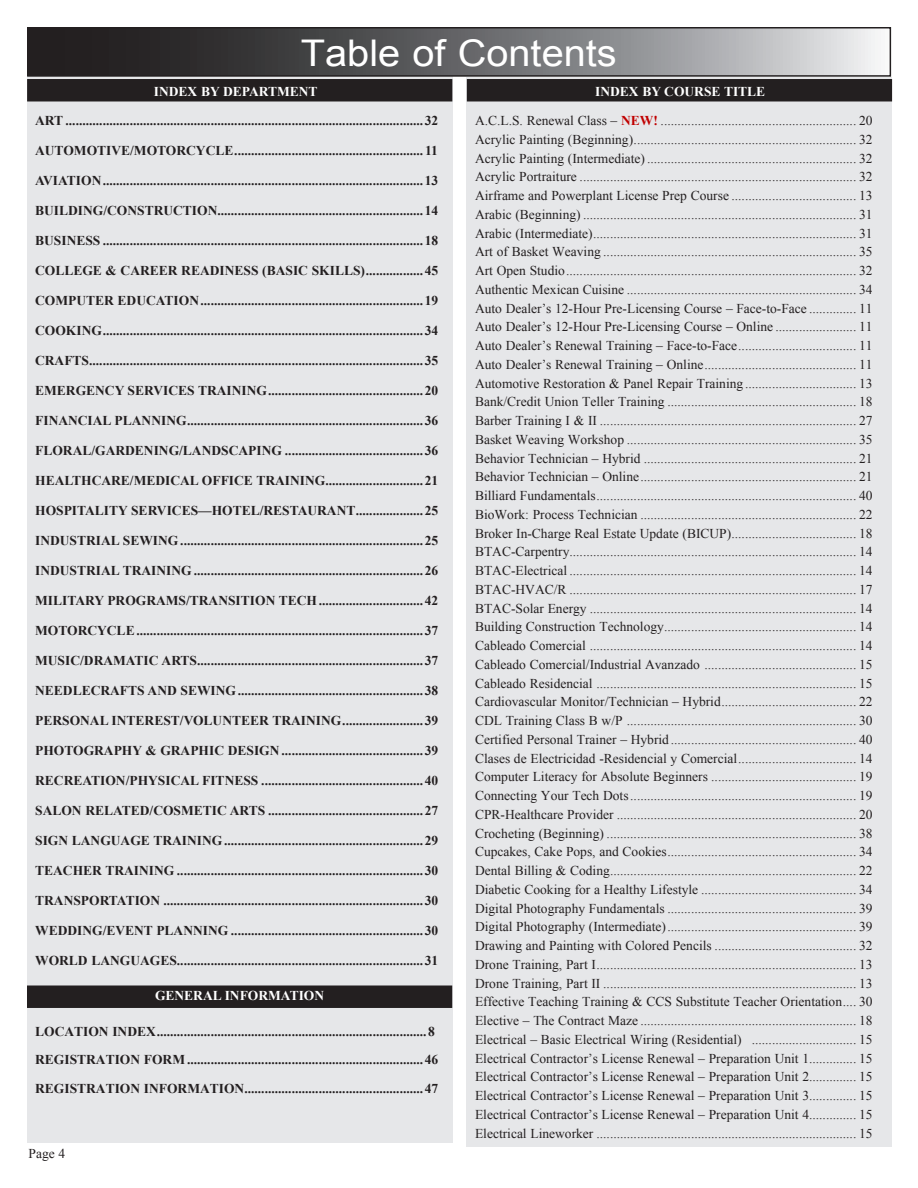
<style>
.page{position:relative;width:918px;height:1188px;background:#fff}
.page>*{position:absolute;margin:0;border:0;box-sizing:border-box;transform-origin:0 0}
.t1{font:36.75px "Arial";color:#fff;scale:1.08 1}
.t2{font:13.5px/18.8px "Times New Roman";color:#231f20;text-align:justify}
.t3{font:700 13.5px/28.5px "Times New Roman";color:#231f20}
.t4{font:700 13.5px "Times New Roman";color:#fff}
.s1{font-weight:700;color:#c00000}
</style>
<div class="page">
<div style="left:467px;top:77px;width:425px;height:1070px;background:#e6e7e9"></div>
<div style="left:27px;top:75px;width:425px;height:1068px;background:#e6e7e9"></div>
<svg style="left:30px;top:30px;width:848px;height:44px"></svg>
<div style="left:27px;top:27px;width:864px;height:50px;border:2px solid #231f20"></div>
<div style="left:28px;top:80px;width:424px;height:21px;background:#231f20"></div>
<div style="left:27px;top:79px;width:425px;height:22px;border:2px solid #231f20"></div>
<div style="left:28px;top:986px;width:424px;height:21px;background:#231f20"></div>
<div style="left:27px;top:986px;width:425px;height:22px;border:2px solid #231f20"></div>
<div style="left:468px;top:80px;width:423px;height:21px;background:#231f20"></div>
<div style="left:467px;top:79px;width:425px;height:22px;border:2px solid #231f20"></div>
<h1 class="t1" style="left:301px;top:29px;width:294px">Table of Contents</h1>
<p class="t4" style="left:154px;top:82px;width:165px">INDEX BY DEPARTMENT</p>
<p class="t4" style="left:595px;top:82px;width:172px">INDEX BY COURSE TITLE</p>
<p class="t3" style="left:35px;top:106px;width:405px">ART ..........................................................................................................32</p>
<p class="t3" style="left:35px;top:136px;width:404px">AUTOMOTIVE/MOTORCYCLE........................................................ 11</p>
<p class="t3" style="left:35px;top:166px;width:405px">AVIATION...............................................................................................13</p>
<p class="t3" style="left:35px;top:196px;width:405px">BUILDING/CONSTRUCTION.............................................................14</p>
<p class="t3" style="left:35px;top:226px;width:405px">BUSINESS ...............................................................................................18</p>
<p class="t3" style="left:35px;top:256px;width:405px">COLLEGE &amp; CAREER READINESS (BASIC SKILLS).................45</p>
<p class="t3" style="left:35px;top:286px;width:405px">COMPUTER EDUCATION..................................................................19</p>
<p class="t3" style="left:35px;top:316px;width:405px">COOKING...............................................................................................34</p>
<p class="t3" style="left:35px;top:346px;width:405px">CRAFTS...................................................................................................35</p>
<p class="t3" style="left:35px;top:376px;width:405px">EMERGENCY SERVICES TRAINING..............................................20</p>
<p class="t3" style="left:35px;top:406px;width:405px">FINANCIAL PLANNING......................................................................36</p>
<p class="t3" style="left:35px;top:436px;width:405px">FLORAL/GARDENING/LANDSCAPING .........................................36</p>
<p class="t3" style="left:35px;top:466px;width:405px">HEALTHCARE/MEDICAL OFFICE TRAINING.............................21</p>
<p class="t3" style="left:35px;top:496px;width:405px">HOSPITALITY SERVICES—HOTEL/RESTAURANT....................25</p>
<p class="t3" style="left:35px;top:526px;width:405px">INDUSTRIAL SEWING........................................................................25</p>
<p class="t3" style="left:35px;top:556px;width:405px">INDUSTRIAL TRAINING ....................................................................26</p>
<p class="t3" style="left:35px;top:586px;width:405px">MILITARY PROGRAMS/TRANSITION TECH...............................42</p>
<p class="t3" style="left:35px;top:616px;width:405px">MOTORCYCLE.....................................................................................37</p>
<p class="t3" style="left:35px;top:646px;width:405px">MUSIC/DRAMATIC ARTS...................................................................37</p>
<p class="t3" style="left:35px;top:676px;width:405px">NEEDLECRAFTS AND SEWING.......................................................38</p>
<p class="t3" style="left:35px;top:706px;width:405px">PERSONAL INTEREST/VOLUNTEER TRAINING........................39</p>
<p class="t3" style="left:35px;top:736px;width:405px">PHOTOGRAPHY &amp; GRAPHIC DESIGN ..........................................39</p>
<p class="t3" style="left:35px;top:766px;width:405px">RECREATION/PHYSICAL FITNESS ................................................40</p>
<p class="t3" style="left:35px;top:796px;width:405px">SALON RELATED/COSMETIC ARTS ..............................................27</p>
<p class="t3" style="left:35px;top:826px;width:405px">SIGN LANGUAGE TRAINING...........................................................29</p>
<p class="t3" style="left:35px;top:856px;width:405px">TEACHER TRAINING .........................................................................30</p>
<p class="t3" style="left:35px;top:886px;width:405px">TRANSPORTATION .............................................................................30</p>
<p class="t3" style="left:35px;top:916px;width:405px">WEDDING/EVENT PLANNING .........................................................30</p>
<p class="t3" style="left:35px;top:946px;width:405px">WORLD LANGUAGES.........................................................................31</p>
<p class="t4" style="left:155px;top:986px;width:171px">GENERAL INFORMATION</p>
<p class="t3" style="left:35px;top:1017px;width:405px">LOCATION INDEX................................................................................8<br>REGISTRATION FORM......................................................................46<br>REGISTRATION INFORMATION.....................................................47</p>
<p class="t2" style="left:475px;top:111px;width:399px">A.C.L.S. Renewal Class – <span class="s1">NEW!</span> .......................................................... 20<br>Acrylic Painting (Beginning).................................................................. 32<br>Acrylic Painting (Intermediate).............................................................. 32<br>Acrylic Portraiture .................................................................................. 32<br>Airframe and Powerplant License Prep Course ..................................... 13<br>Arabic (Beginning) ................................................................................. 31<br>Arabic (Intermediate).............................................................................. 31<br>Art of Basket Weaving ........................................................................... 35<br>Art Open Studio...................................................................................... 32<br>Authentic Mexican Cuisine .................................................................... 34<br>Auto Dealer’s 12-Hour Pre-Licensing Course – Face-to-Face .............. 11<br>Auto Dealer’s 12-Hour Pre-Licensing Course – Online ........................ 11<br>Auto Dealer’s Renewal Training – Face-to-Face................................... 11<br>Auto Dealer’s Renewal Training – Online............................................. 11<br>Automotive Restoration &amp; Panel Repair Training ................................. 13<br>Bank/Credit Union Teller Training ........................................................ 18<br>Barber Training I &amp; II ............................................................................ 27<br>Basket Weaving Workshop .................................................................... 35<br>Behavior Technician – Hybrid ............................................................... 21<br>Behavior Technician – Online................................................................ 21<br>Billiard Fundamentals............................................................................. 40<br>BioWork: Process Technician ................................................................ 22<br>Broker In-Charge Real Estate Update (BICUP)..................................... 18<br>BTAC-Carpentry..................................................................................... 14<br>BTAC-Electrical ..................................................................................... 14<br>BTAC-HVAC/R ..................................................................................... 17<br>BTAC-Solar Energy ............................................................................... 14<br>Building Construction Technology......................................................... 14<br>Cableado Comercial ............................................................................... 14<br>Cableado Comercial/Industrial Avanzado ............................................. 15<br>Cableado Residencial ............................................................................. 15<br>Cardiovascular Monitor/Technician – Hybrid........................................ 22<br>CDL Training Class B w/P .................................................................... 30<br>Certified Personal Trainer – Hybrid ....................................................... 40<br>Clases de Electricidad -Residencial y Comercial................................... 14<br>Computer Literacy for Absolute Beginners ........................................... 19<br>Connecting Your Tech Dots................................................................... 19<br>CPR-Healthcare Provider ....................................................................... 20<br>Crocheting (Beginning) .......................................................................... 38<br>Cupcakes, Cake Pops, and Cookies........................................................ 34<br>Dental Billing &amp; Coding......................................................................... 22<br>Diabetic Cooking for a Healthy Lifestyle .............................................. 34<br>Digital Photography Fundamentals ........................................................ 39<br>Digital Photography (Intermediate)........................................................ 39<br>Drawing and Painting with Colored Pencils .......................................... 32<br>Drone Training, Part I............................................................................. 13<br>Drone Training, Part II ........................................................................... 13<br>Effective Teaching Training &amp; CCS Substitute Teacher Orientation.... 30<br>Elective – The Contract Maze ................................................................ 18<br>Electrical – Basic Electrical Wiring (Residential) ............................... 15<br>Electrical Contractor’s License Renewal – Preparation Unit 1.............. 15<br>Electrical Contractor’s License Renewal – Preparation Unit 2.............. 15<br>Electrical Contractor’s License Renewal – Preparation Unit 3.............. 15<br>Electrical Contractor’s License Renewal – Preparation Unit 4.............. 15<br>Electrical Lineworker ............................................................................. 15</p>
<p class="t2" style="left:28px;top:1144px;width:38px">Page 4</p>
</div>
